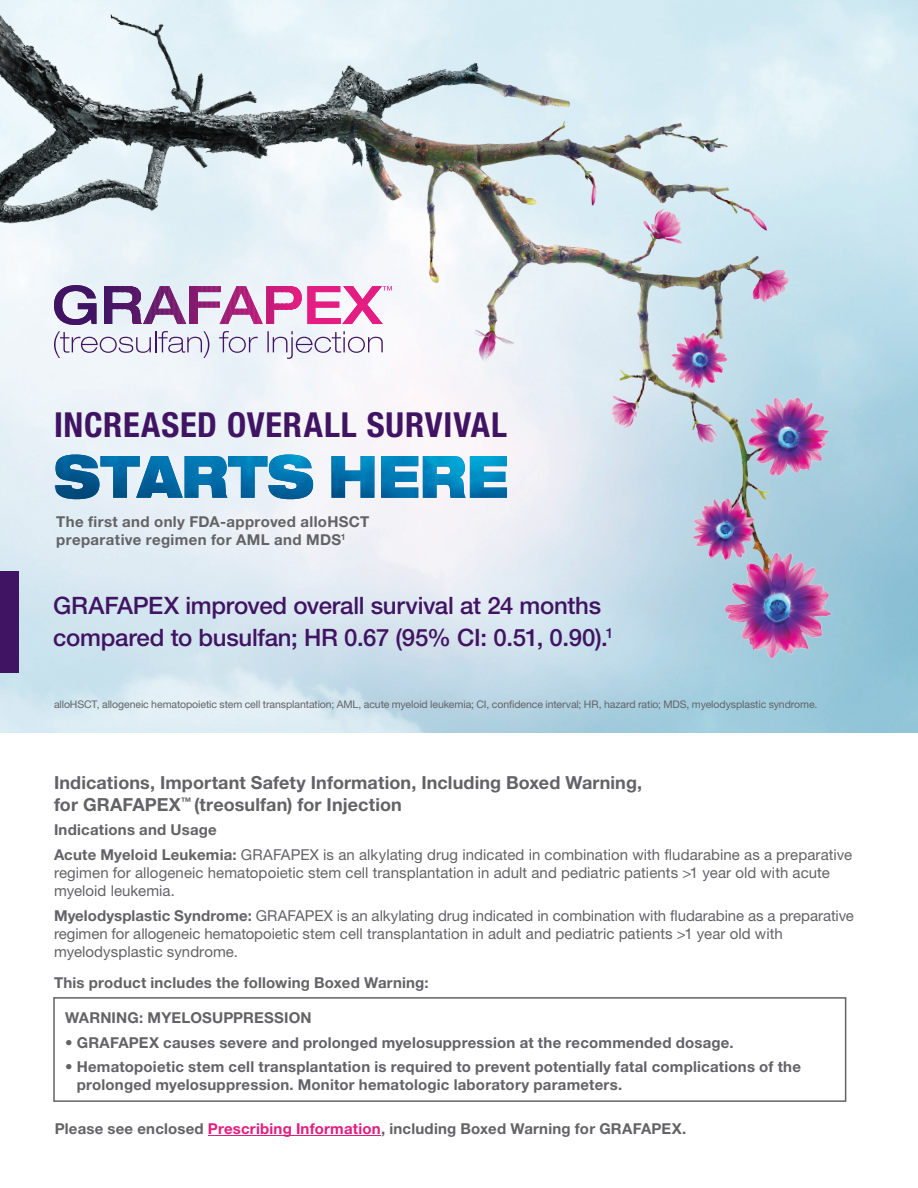
<style>
.page{position:relative;width:918px;height:1188px;background:#fff}
.page>*{position:absolute;margin:0;border:0;box-sizing:border-box;transform-origin:0 0}
.t1{font:700 condensed 34.5px "Helvetica Neue LT Std";letter-spacing:.025em;color:#411463}
.t2{font:500 24px/31.5px "Helvetica Neue LT Std";letter-spacing:-.01em;color:#411463}
.t3{font:700 18px/21.6px "Helvetica Neue LT Std";letter-spacing:.005em;color:#636366}
.t4{font:15px/18px "Helvetica Neue LT Std";letter-spacing:.005em;color:#636366}
.t5{font:700 15px/18px "Helvetica Neue LT Std";letter-spacing:.015em;color:#636366}
.t6{font:10.5px "Helvetica Neue LT Std";letter-spacing:-.01em;color:#636366}
.s1{font-weight:700}
.s2{color:#e21d80}
</style>
<div class="page">
<img style="left:0;top:0;width:918px;height:732px">
<img style="left:0;top:0;width:891px;height:667px">
<svg style="left:54px;top:285px;width:42px;height:40px;background:#9380aa"></svg>
<hr style="left:104px;top:286px;width:1px;height:38px;background:#411463">
<hr style="left:105px;top:286px;width:1px;height:38px;background:#421563">
<hr style="left:106px;top:286px;width:1px;height:38px;background:#431563">
<hr style="left:107px;top:286px;width:2px;height:38px;background:#441564">
<hr style="left:109px;top:286px;width:1px;height:38px;background:#451563">
<hr style="left:110px;top:286px;width:1px;height:38px;background:#461564">
<hr style="left:111px;top:286px;width:1px;height:38px;background:#471564">
<hr style="left:112px;top:286px;width:2px;height:38px;background:#481564">
<hr style="left:114px;top:286px;width:1px;height:38px;background:#491564">
<hr style="left:115px;top:286px;width:1px;height:38px;background:#4a1565">
<hr style="left:116px;top:286px;width:1px;height:38px;background:#4a1565">
<hr style="left:117px;top:286px;width:2px;height:38px;background:#4b1565">
<hr style="left:119px;top:286px;width:1px;height:38px;background:#4c1565">
<hr style="left:120px;top:286px;width:1px;height:38px;background:#4d1666">
<hr style="left:121px;top:286px;width:2px;height:38px;background:#4d1665">
<hr style="left:123px;top:286px;width:1px;height:38px;background:#4e1666">
<hr style="left:124px;top:286px;width:1px;height:38px;background:#4f1666">
<hr style="left:125px;top:286px;width:1px;height:38px;background:#501666">
<hr style="left:126px;top:286px;width:2px;height:38px;background:#501666">
<hr style="left:128px;top:286px;width:1px;height:38px;background:#521667">
<hr style="left:129px;top:286px;width:1px;height:38px;background:#541667">
<hr style="left:130px;top:286px;width:1px;height:38px;background:#541667">
<hr style="left:131px;top:286px;width:2px;height:38px;background:#541767">
<hr style="left:133px;top:286px;width:1px;height:38px;background:#561767">
<hr style="left:134px;top:286px;width:1px;height:38px;background:#561767">
<hr style="left:135px;top:286px;width:2px;height:38px;background:#571868">
<hr style="left:137px;top:286px;width:1px;height:38px;background:#591868">
<hr style="left:138px;top:286px;width:1px;height:38px;background:#5a1868">
<hr style="left:139px;top:286px;width:1px;height:38px;background:#5b1868">
<hr style="left:140px;top:286px;width:2px;height:38px;background:#5c1868">
<hr style="left:142px;top:286px;width:1px;height:38px;background:#5c1868">
<svg style="left:143px;top:286px;width:44px;height:39px;background:#b498bd"></svg>
<hr style="left:190px;top:286px;width:1px;height:38px;background:#801a6f">
<hr style="left:191px;top:286px;width:1px;height:38px;background:#811a70">
<hr style="left:192px;top:286px;width:2px;height:38px;background:#831a70">
<hr style="left:194px;top:286px;width:1px;height:38px;background:#841a70">
<hr style="left:195px;top:286px;width:1px;height:38px;background:#851a70">
<hr style="left:196px;top:286px;width:1px;height:38px;background:#861b70">
<svg style="left:197px;top:286px;width:66px;height:38px;background:#cd9bc3"></svg>
<hr style="left:266px;top:286px;width:1px;height:38px;background:#c11b7a">
<hr style="left:267px;top:286px;width:2px;height:38px;background:#c31b7b">
<hr style="left:269px;top:286px;width:1px;height:38px;background:#c41b7b">
<hr style="left:270px;top:286px;width:1px;height:38px;background:#c51b7b">
<hr style="left:271px;top:286px;width:1px;height:38px;background:#c61b7b">
<hr style="left:272px;top:286px;width:2px;height:38px;background:#c81c7c">
<hr style="left:274px;top:286px;width:1px;height:38px;background:#c91c7c">
<hr style="left:275px;top:286px;width:1px;height:38px;background:#ca1c7c">
<hr style="left:276px;top:286px;width:2px;height:38px;background:#cb1c7c">
<hr style="left:278px;top:286px;width:1px;height:38px;background:#cc1c7c">
<hr style="left:279px;top:286px;width:1px;height:38px;background:#cd1c7c">
<hr style="left:280px;top:286px;width:1px;height:38px;background:#cf1c7d">
<hr style="left:281px;top:286px;width:2px;height:38px;background:#d01b7d">
<hr style="left:283px;top:286px;width:1px;height:38px;background:#d11b7d">
<hr style="left:284px;top:286px;width:1px;height:38px;background:#d51b7d">
<hr style="left:285px;top:286px;width:1px;height:38px;background:#d71b7d">
<hr style="left:286px;top:286px;width:2px;height:38px;background:#d71b7d">
<hr style="left:288px;top:286px;width:1px;height:38px;background:#d91c7e">
<hr style="left:289px;top:286px;width:1px;height:38px;background:#da1c7e">
<hr style="left:290px;top:286px;width:1px;height:38px;background:#da217f">
<hr style="left:291px;top:286px;width:2px;height:38px;background:#dc207f">
<hr style="left:293px;top:286px;width:1px;height:38px;background:#de2080">
<hr style="left:294px;top:286px;width:1px;height:38px;background:#de1f80">
<hr style="left:295px;top:286px;width:2px;height:38px;background:#e11e80">
<hr style="left:297px;top:286px;width:1px;height:38px;background:#e21d80">
<svg style="left:298px;top:286px;width:4px;height:38px"></svg>
<svg style="left:307px;top:286px;width:85px;height:38px"></svg>
<svg style="left:54px;top:331px;width:155px;height:27px"></svg>
<svg style="left:219px;top:331px;width:39px;height:22px"></svg>
<svg style="left:267px;top:331px;width:116px;height:28px"></svg>
<div style="left:0;top:571px;width:18px;height:102px;background:#411463"></div>
<img style="left:332px;top:456px;width:175px;height:42px">
<img style="left:56px;top:455px;width:257px;height:44px">
<hr style="left:208px;top:1135px;width:173px;height:1px;background:#e21d80">
<div style="left:53px;top:997px;width:793px;height:105px;border:2px solid #636366"></div>
<h1 class="t1" style="left:54px;top:404px;width:454px">INCREASED OVERALL SURVIVAL</h1>
<p class="t5" style="left:56px;top:512px;width:315px">The first and only FDA-approved alloHSCT preparative regimen for AML and MDS<sup>1</sup></p>
<h2 class="t2" style="left:53px;top:590px;width:562px">GRAFAPEX improved overall survival at 24 months compared to busulfan; HR 0.67 (95% CI: 0.51, 0.90).<sup>1</sup></h2>
<p class="t6" style="left:54px;top:698px;width:765px">alloHSCT, allogeneic hematopoietic stem cell transplantation; AML, acute myeloid leukemia; CI, confidence interval; HR, hazard ratio; MDS, myelodysplastic syndrome.</p>
<p class="t3" style="left:54px;top:771px;width:590px">Indications, Important Safety Information, Including Boxed Warning, for GRAFAPEX<sup>™</sup> (treosulfan) for Injection</p>
<p class="t4" style="left:54px;top:817px;width:800px;line-height:24.8px"><span class="s1">Indications and Usage<br>Acute Myeloid Leukemia:</span> GRAFAPEX is an alkylating drug indicated in combination with fludarabine as a preparative</p>
<p class="t4" style="left:54px;top:864px;width:777px">regimen for allogeneic hematopoietic stem cell transplantation in adult and pediatric patients &gt;1 year old with acute myeloid leukemia.</p>
<p class="t4" style="left:54px;top:906px;width:801px"><span class="s1">Myelodysplastic Syndrome:</span> GRAFAPEX is an alkylating drug indicated in combination with fludarabine as a preparative regimen for allogeneic hematopoietic stem cell transplantation in adult and pediatric patients &gt;1 year old with myelodysplastic syndrome.</p>
<p class="t5" style="left:54px;top:974px;width:376px">This product includes the following Boxed Warning:</p>
<p class="t5" style="left:65px;top:1008px;width:248px">WARNING: MYELOSUPPRESSION</p>
<p class="t5" style="left:65px;top:1033px;width:670px">• GRAFAPEX causes severe and prolonged myelosuppression at the recommended dosage.</p>
<p class="t5" style="left:77px;top:1058px;width:726px;text-indent:-12px">• Hematopoietic stem cell transplantation is required to prevent potentially fatal complications of the prolonged myelosuppression. Monitor hematologic laboratory parameters.</p>
<p class="t5" style="left:55px;top:1119px;width:633px">Please see enclosed <span class="s2">Prescribing Information</span>, including Boxed Warning for GRAFAPEX.</p>
</div>
